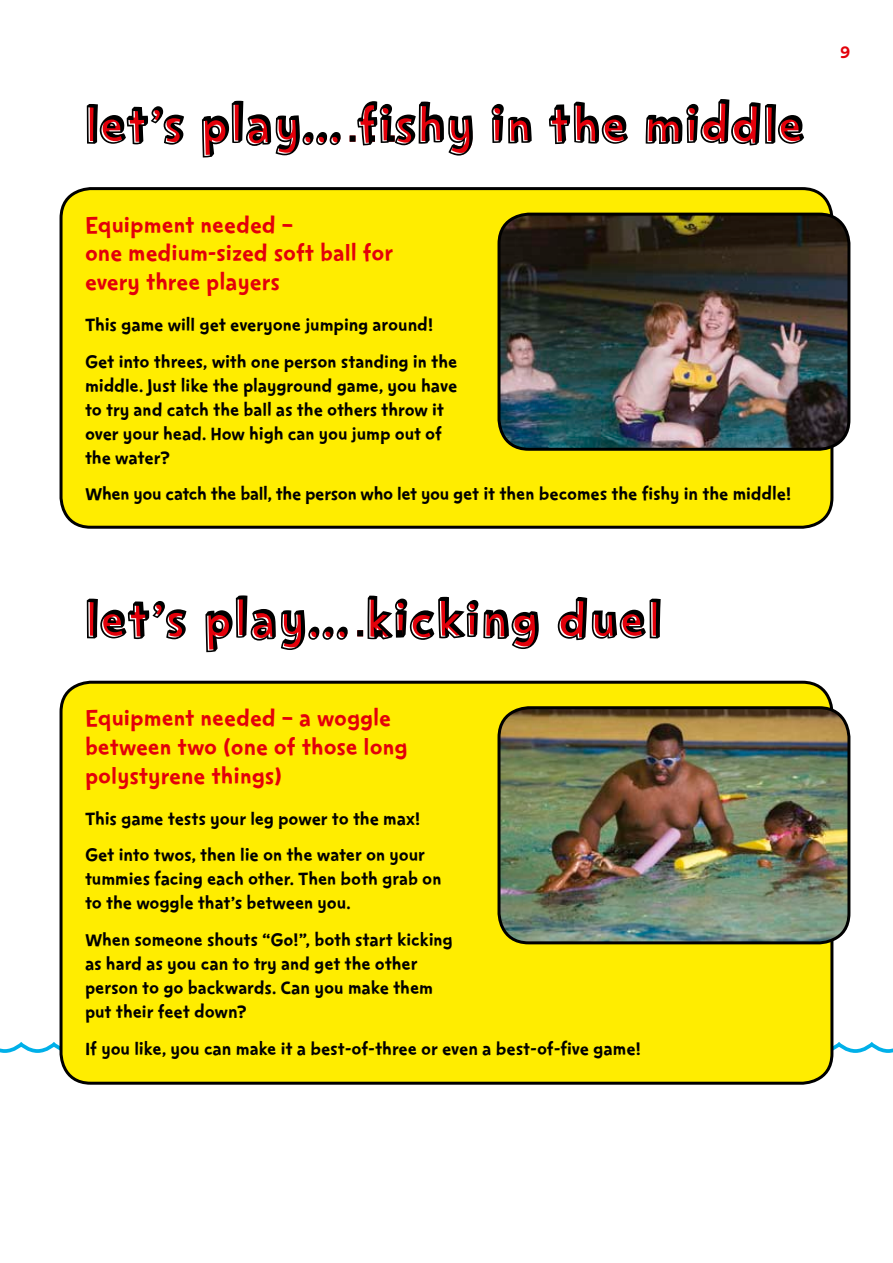
<style>
.page{position:relative;width:893px;height:1263px;background:#fff}
.page>*{position:absolute;margin:0;border:0;box-sizing:border-box;transform-origin:0 0}
.t1{font:58.5px "Change 4 Life Headline Shadow";letter-spacing:-.01em;color:#000}
.t2{font:27px/28.5px "Change 4 Life Text";color:#e3000a}
.t3{font:21px/24px "Change 4 Life Text";letter-spacing:-.005em;color:#000}
.t4{font:21px "Change 4 Life Text";color:#e3000a}
</style>
<div class="page">
<svg style="left:0;top:1041px;width:893px;height:14px"></svg>
<div style="left:61px;top:189px;width:771px;height:338px;background:#ffed00;border-radius:30px"></div>
<div style="left:60px;top:187px;width:773px;height:342px;border:3px solid #000;border-radius:30px"></div>
<div style="left:61px;top:682px;width:771px;height:401px;background:#ffed00;border-radius:30px"></div>
<div style="left:60px;top:681px;width:773px;height:404px;border:3px solid #000;border-radius:30px"></div>
<img style="left:499px;top:214px;width:350px;height:235px">
<div style="left:497px;top:213px;width:353px;height:238px;border:3px solid #000;border-radius:30px"></div>
<img style="left:501px;top:708px;width:348px;height:235px">
<div style="left:497px;top:706px;width:353px;height:238px;border:3px solid #000;border-radius:30px"></div>
<h1 class="t1" style="left:85px;top:99px;width:722px">Let’s play...…Fishy in the Middle</h1>
<h3 class="t2" style="left:85px;top:212px;width:310px">Equipment needed –<br>one medium-sized soft ball for every three players</h3>
<p class="t3" style="left:85px;top:308px;width:374px;line-height:36.8px">This game will get everyone jumping around!<br>Get into threes, with one person standing in the</p>
<p class="t3" style="left:85px;top:375px;width:374px">middle. Just like the playground game, you have to try and catch the ball as the others throw it over your head. How high can you jump out of the water?</p>
<p class="t3" style="left:85px;top:483px;width:708px">When you catch the ball, the person who let you get it then becomes the fishy in the middle!</p>
<h1 class="t1" style="left:85px;top:594px;width:580px">Let’s play...…Kicking Duel</h1>
<h3 class="t2" style="left:85px;top:706px;width:324px">Equipment needed – a woggle between two (one of those long polystyrene things)</h3>
<p class="t3" style="left:85px;top:801px;width:341px;line-height:36.8px">This game tests your leg power to the max!<br>Get into twos, then lie on the water on your</p>
<p class="t3" style="left:85px;top:868px;width:358px">tummies facing each other. Then both grab on to the woggle that’s between you.</p>
<p class="t3" style="left:85px;top:929px;width:369px">When someone shouts “Go!”, both start kicking as hard as you can to try and get the other person to go backwards. Can you make them put their feet down?</p>
<p class="t3" style="left:85px;top:1038px;width:558px">If you like, you can make it a best-of-three or even a best-of-five game!</p>
<p class="t4" style="left:840px;top:44px;width:12px">9</p>
</div>
